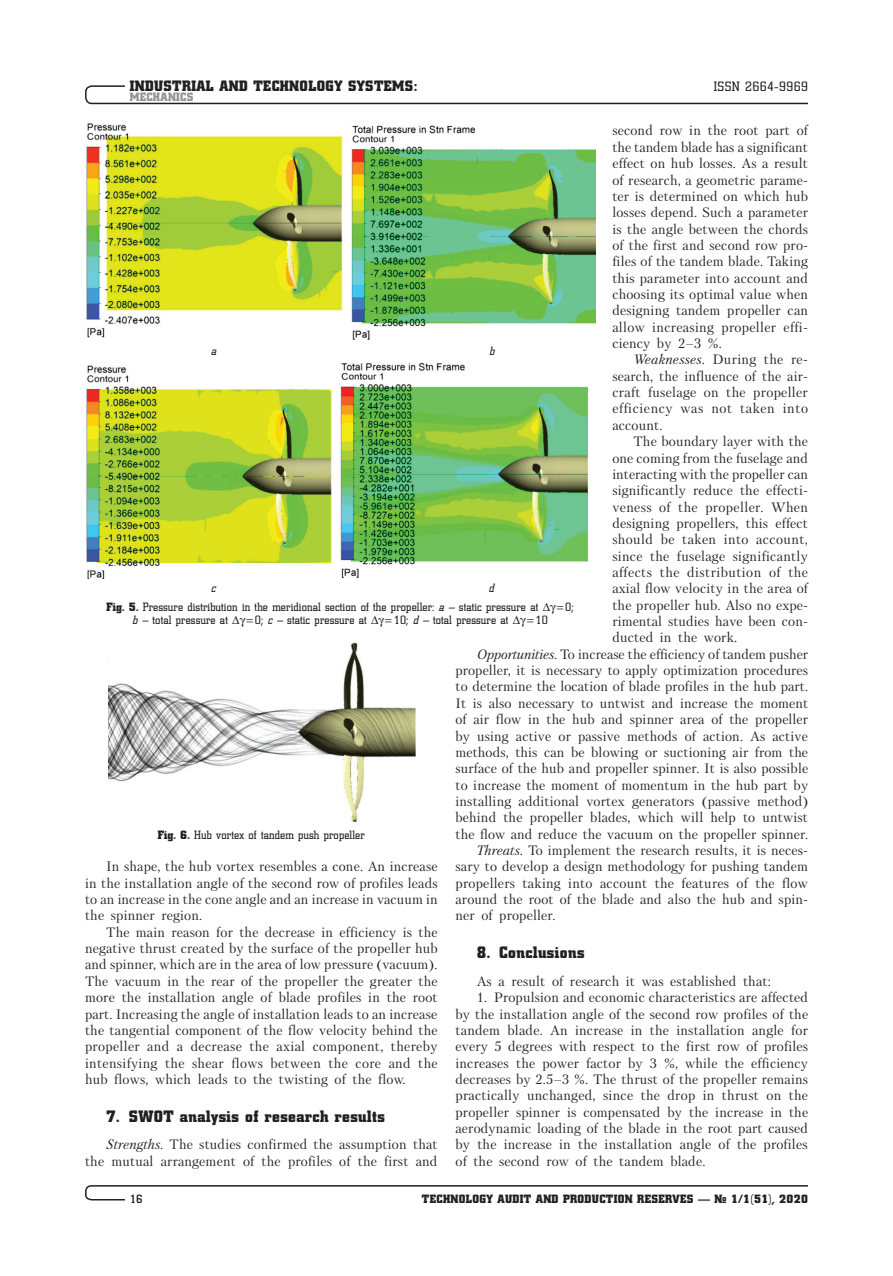
<style>
.page{position:relative;width:893px;height:1276px;background:#fff}
.page>*{position:absolute;margin:0;border:0;box-sizing:border-box;transform-origin:0 0}
.t1{font:16.5px "Coliseum Black C";letter-spacing:.025em;color:#231f20}
.t2{font:15px "Coliseum Black C";letter-spacing:.025em;color:#231f20}
.t3{font:13.5px/16.4px "Petersburg C";letter-spacing:.01em;color:#231f20;text-align:justify}
.t4{font:13.5px "Petersburg C";letter-spacing:.03em;color:#231f20}
.t5{font:13.5px "Coliseum C";letter-spacing:.03em;color:#231f20}
.t6{font:12px/18.9px "Coliseum C";letter-spacing:.015em;color:#231f20}
.t7{font:12px "Coliseum Black C";letter-spacing:.025em;color:#231f20}
.t8{font:12px "Coliseum Black C";letter-spacing:.025em;color:#939598}
.t9{font:italic 12px "Coliseum C";color:#231f20}
.t10{font:700 12px "Coliseum C";color:#231f20}
.s1{font-style:italic}
.s2{font-family:"Coliseum Black C"}
</style>
<div class="page">
<svg style="left:85px;top:85px;width:723px;height:20px"></svg>
<svg style="left:85px;top:1185px;width:723px;height:16px"></svg>
<img style="left:108px;top:643px;width:308px;height:180px">
<img style="left:86px;top:123px;width:257px;height:215px">
<img style="left:351px;top:125px;width:244px;height:214px">
<img style="left:86px;top:365px;width:246px;height:214px">
<img style="left:340px;top:363px;width:247px;height:216px">
<p class="t2" style="left:130px;top:77px;width:289px">INDUSTRIAL AND TECHNOLOGY SYSTEMS:</p>
<p class="t8" style="left:130px;top:90px;width:65px">MECHANICS</p>
<p class="t5" style="left:714px;top:78px;width:96px">ISSN 2664-9969</p>
<p class="t3" style="left:612px;top:122px;width:197px">second row in the root part of the tandem blade has a significant effect on hub losses. As a result of research, a geometric parame&shy;ter is determined on which hub losses depend. Such a parameter is the angle between the chords of the first and second row pro&shy;files of the tandem blade. Taking this parameter into account and choosing its optimal value when designing tandem propeller can allow increasing propeller effi&shy;ciency by 2–3 %.</p>
<p class="t3" style="left:612px;top:351px;width:197px;text-indent:21px"><span class="s1">Weaknesses.</span> During the re&shy;search, the influence of the air&shy;craft fuselage on the propeller efficiency was not taken into account.</p>
<p class="t3" style="left:634px;top:433px;width:176px">The boundary layer with the</p>
<p class="t3" style="left:612px;top:449px;width:197px">one coming from the fuselage and</p>
<p class="t3" style="left:612px;top:466px;width:197px">interacting with the propeller can</p>
<p class="t3" style="left:612px;top:482px;width:196px">significantly reduce the effecti-</p>
<p class="t3" style="left:612px;top:498px;width:197px">veness of the propeller. When</p>
<p class="t3" style="left:612px;top:515px;width:197px">designing propellers, this effect</p>
<p class="t4" style="left:612px;top:531px;width:197px">should be taken into account,</p>
<p class="t3" style="left:612px;top:547px;width:197px">since the fuselage significantly</p>
<p class="t4" style="left:612px;top:564px;width:197px">affects the distribution of the</p>
<p class="t3" style="left:612px;top:580px;width:197px">axial flow velocity in the area of</p>
<p class="t3" style="left:612px;top:596px;width:197px">the propeller hub. Also no expe-</p>
<p class="t3" style="left:612px;top:613px;width:195px">rimental studies have been con-</p>
<p class="t3" style="left:612px;top:629px;width:126px">ducted in the work.</p>
<p class="t3" style="left:477px;top:646px;width:333px"><span class="s1">Opportunities.</span> To increase the efficiency of tandem pusher</p>
<p class="t3" style="left:455px;top:662px;width:354px">propeller, it is necessary to apply optimization procedures</p>
<p class="t3" style="left:455px;top:678px;width:354px">to determine the location of blade profiles in the hub part.</p>
<p class="t3" style="left:455px;top:695px;width:354px">It is also necessary to untwist and increase the moment</p>
<p class="t3" style="left:455px;top:711px;width:354px">of air flow in the hub and spinner area of the propeller</p>
<p class="t3" style="left:455px;top:727px;width:354px">by using active or passive methods of action. As active</p>
<p class="t3" style="left:455px;top:744px;width:354px">methods, this can be blowing or suctioning air from the</p>
<p class="t3" style="left:455px;top:760px;width:354px">surface of the hub and propeller spinner. It is also possible</p>
<p class="t3" style="left:455px;top:776px;width:354px">to increase the moment of momentum in the hub part by</p>
<p class="t3" style="left:455px;top:793px;width:354px">installing additional vortex generators (passive method)</p>
<p class="t3" style="left:455px;top:809px;width:354px">behind the propeller blades, which will help to untwist</p>
<p class="t3" style="left:455px;top:825px;width:354px">the flow and reduce the vacuum on the propeller spinner.</p>
<p class="t3" style="left:477px;top:842px;width:333px"><span class="s1">Threats</span>. To implement the research results, it is neces-</p>
<p class="t3" style="left:455px;top:858px;width:354px">sary to develop a design methodology for pushing tandem</p>
<p class="t3" style="left:455px;top:874px;width:354px">propellers taking into account the features of the flow</p>
<p class="t3" style="left:455px;top:891px;width:354px">around the root of the blade and also the hub and spin-</p>
<p class="t3" style="left:455px;top:907px;width:102px">ner of propeller.</p>
<p class="t1" style="left:477px;top:943px;width:109px">8. Conclusions</p>
<p class="t3" style="left:477px;top:972px;width:296px">As a result of research it was established that:</p>
<p class="t3" style="left:455px;top:989px;width:354px;text-indent:21px">1. Propulsion and economic characteristics are affected by the installation angle of the second row profiles of the tandem blade. An increase in the installation angle for every 5 degrees with respect to the first row of profiles increases the power factor by 3 %, while the efficiency decreases by 2.5–3 %. The thrust of the propeller remains practically unchanged, since the drop in thrust on the propeller spinner is compensated by the increase in the aerodynamic loading of the blade in the root part caused by the increase in the installation angle of the profiles of the second row of the tandem blade.</p>
<p class="t9" style="left:211px;top:344px;width:7px">a</p>
<p class="t9" style="left:489px;top:344px;width:7px">b</p>
<p class="t6" style="left:106px;top:578px;width:433px;text-indent:382px"><span class="s1">d<br></span><span class="s2">Fig. 5.</span> Pressure distribution in the meridional section of the propeller: <span class="s1">а –</span> static pressure at</p>
<p class="t9" style="left:211px;top:581px;width:6px">с</p>
<p class="t6" style="left:565px;top:597px;width:10px">0;</p>
<p class="t6" style="left:133px;top:610px;width:97px"><span class="s1">b –</span> total pressure at</p>
<p class="t6" style="left:255px;top:610px;width:113px">0; <span class="s1">c –</span> static pressure at</p>
<p class="t6" style="left:394px;top:610px;width:116px">10; <span class="s1">d –</span> total pressure at</p>
<p class="t6" style="left:535px;top:610px;width:14px">10</p>
<p class="t6" style="left:158px;top:825px;width:209px"><span class="s2">Fig. 6.</span> Hub vortex of tandem push propeller</p>
<p class="t3" style="left:85px;top:858px;width:354px;text-indent:21px">In shape, the hub vortex resembles a cone. An increase in the installation angle of the second row of profiles leads to an increase in the cone angle and an increase in vacuum in the spinner region.</p>
<p class="t3" style="left:85px;top:923px;width:354px;text-indent:21px">The main reason for the decrease in efficiency is the negative thrust created by the surface of the propeller hub and spinner, which are in the area of low pressure (vacuum).<br>The vacuum in the rear of the propeller the greater the more the installation angle of blade profiles in the root part. Increasing the angle of installation leads to an increase the tangential component of the flow velocity behind the propeller and a decrease the axial component, thereby intensifying the shear flows between the core and the hub flows, which leads to the twisting of the flow.</p>
<p class="t1" style="left:106px;top:1106px;width:280px">7. SWOT analysis of research results</p>
<p class="t3" style="left:85px;top:1136px;width:354px;text-align:right"><span class="s1">Strengths.</span> The studies confirmed the assumption that the mutual arrangement of the profiles of the first and</p>
<p class="t10" style="left:130px;top:1191px;width:14px">16</p>
<p class="t7" style="left:422px;top:1191px;width:387px">TECHNOLOGY AUDIT AND PRODUCTION RESERVES — № 1/1(51), 2020</p>
</div>
